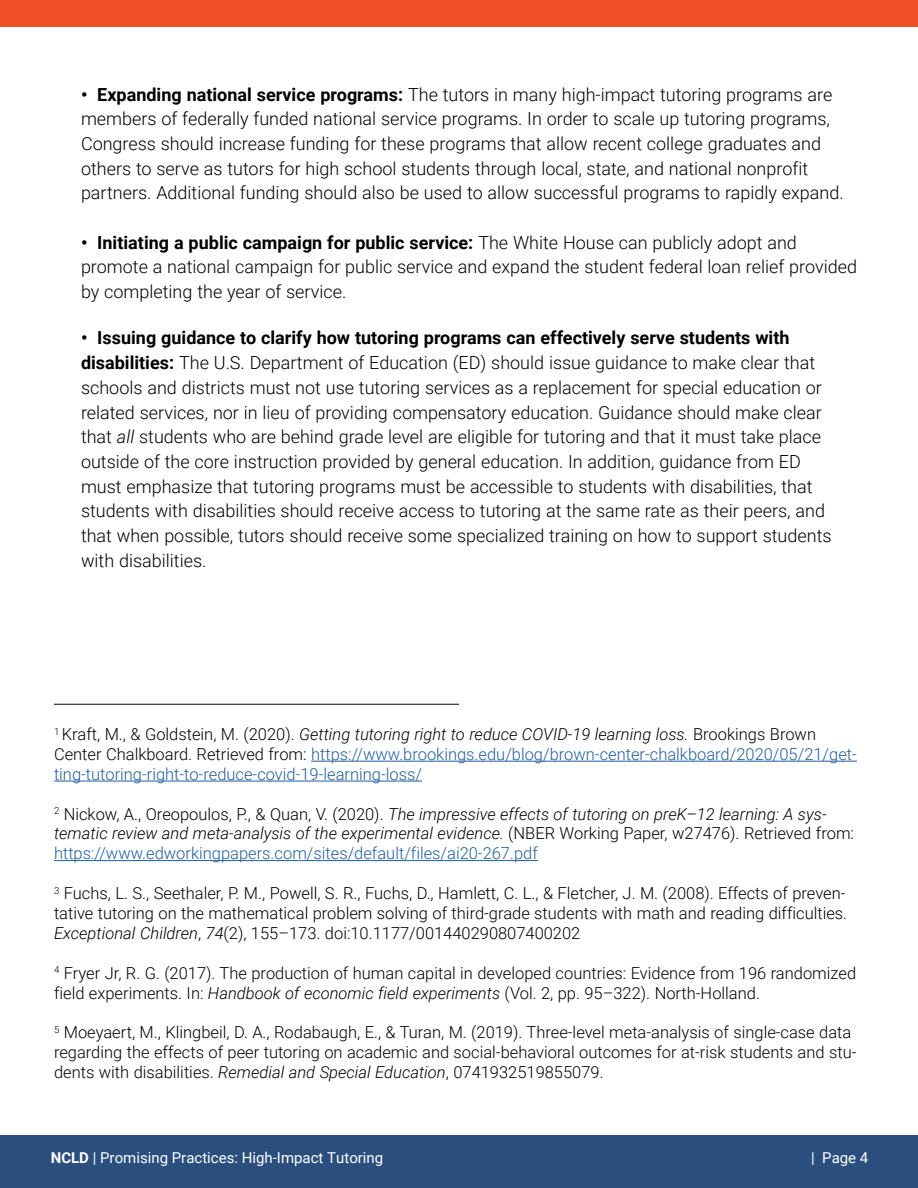
<style>
.page{position:relative;width:918px;height:1188px;background:#fff}
.page>*{position:absolute;margin:0;border:0;box-sizing:border-box;transform-origin:0 0}
.t1{font:300 18px/24.8px "Roboto";color:#000}
.t2{font:300 16.5px/20px "Roboto";color:#000}
.t3{font:italic 300 16.5px/20px "Roboto";color:#000}
.t4{font:300 16.5px/20px "Roboto";color:#215e9e}
.t5{font:15px "Roboto";color:#fff}
.s1{font-weight:700}
.s2{font-style:italic}
.s3{color:#000}
.s4{font-style:italic;color:#000}
.s5{font-style:normal}
.s6{font-style:normal;color:#215e9e}
</style>
<div class="page">
<div style="left:0;top:0;width:918px;height:27px;background:#f05129"></div>
<div style="left:0;top:1135px;width:918px;height:53px;background:#2a4f7e"></div>
<hr style="left:311px;top:761px;width:546px;height:1px;background:#215e9e">
<hr style="left:54px;top:781px;width:368px;height:1px;background:#215e9e">
<hr style="left:54px;top:860px;width:484px;height:1px;background:#215e9e">
<hr style="left:54px;top:704px;width:405px;height:1px;background:#000">
<p class="t1" style="left:81px;top:81px;width:764px"><span class="s1">• Expanding national service programs:</span> The tutors in many high-impact tutoring programs are members of federally funded national service programs. In order to scale up tutoring programs, Congress should increase funding for these programs that allow recent college graduates and others to serve as tutors for high school students through local, state, and national nonprofit partners. Additional funding should also be used to allow successful programs to rapidly expand.</p>
<p class="t1" style="left:81px;top:229px;width:778px"><span class="s1">• Initiating a public campaign for public service:</span> The White House can publicly adopt and promote a national campaign for public service and expand the student federal loan relief provided by completing the year of service.</p>
<p class="t1" style="left:81px;top:325px;width:752px"><span class="s1">• Issuing guidance to clarify how tutoring programs can effectively serve students with disabilities:</span> The U.S. Department of Education (ED) should issue guidance to make clear that schools and districts must not use tutoring services as a replacement for special education or related services, nor in lieu of providing compensatory education. Guidance should make clear that <span class="s2">all</span> students who are behind grade level are eligible for tutoring and that it must take place outside of the core instruction provided by general education. In addition, guidance from ED must emphasize that tutoring programs must be accessible to students with disabilities, that students with disabilities should receive access to tutoring at the same rate as their peers, and that when possible, tutors should receive some specialized training on how to support students with disabilities.</p>
<p class="t4" style="left:54px;top:724px;width:804px"><sup>1</sup> <span class="s3">Kraft, M., &amp; Goldstein, M. (2020).</span> <span class="s4">Getting tutoring right to reduce COVID-19 learning loss.</span> <span class="s3">Brookings Brown<br>Center Chalkboard. Retrieved from:</span> https://www.brookings.edu/blog/brown-center-chalkboard/2020/05/21/get&shy;ting-tutoring-right-to-reduce-covid-19-learning-loss/</p>
<p class="t3" style="left:54px;top:803px;width:802px"><sup>2</sup> <span class="s5">Nickow, A., Oreopoulos, P., &amp; Quan, V. (2020).</span> The impressive effects of tutoring on preK–12 learning: A sys&shy;tematic review and meta-analysis of the experimental evidence. <span class="s5">(NBER Working Paper, w27476). Retrieved from: </span><span class="s6">https://www.edworkingpapers.com/sites/default/files/ai20-267.pdf</span></p>
<p class="t2" style="left:54px;top:883px;width:795px;text-align:justify"><sup>3</sup> Fuchs, L. S., Seethaler, P. M., Powell, S. R., Fuchs, D., Hamlett, C. L., &amp; Fletcher, J. M. (2008). Effects of preven&shy;tative tutoring on the mathematical problem solving of third-grade students with math and reading difficulties.<br><span class="s2">Exceptional Children</span>, <span class="s2">74</span>(2), 155–173. doi:10.1177/001440290807400202</p>
<p class="t2" style="left:54px;top:962px;width:804px"><sup>4</sup> Fryer Jr, R. G. (2017). The production of human capital in developed countries: Evidence from 196 randomized field experiments. In: <span class="s2">Handbook of economic field experiments</span> (Vol. 2, pp. 95–322). North-Holland.</p>
<p class="t2" style="left:54px;top:1022px;width:804px"><sup>5</sup> Moeyaert, M., Klingbeil, D. A., Rodabaugh, E., &amp; Turan, M. (2019). Three-level meta-analysis of single-case data regarding the effects of peer tutoring on academic and social-behavioral outcomes for at-risk students and stu&shy;dents with disabilities. <span class="s2">Remedial and Special Education</span>, 0741932519855079.</p>
<p class="t5" style="left:51px;top:1147px;width:334px"><span class="s1">NCLD</span> | Promising Practices: High-Impact Tutoring</p>
<p class="t5" style="left:811px;top:1147px;width:59px">| Page 4</p>
</div>
